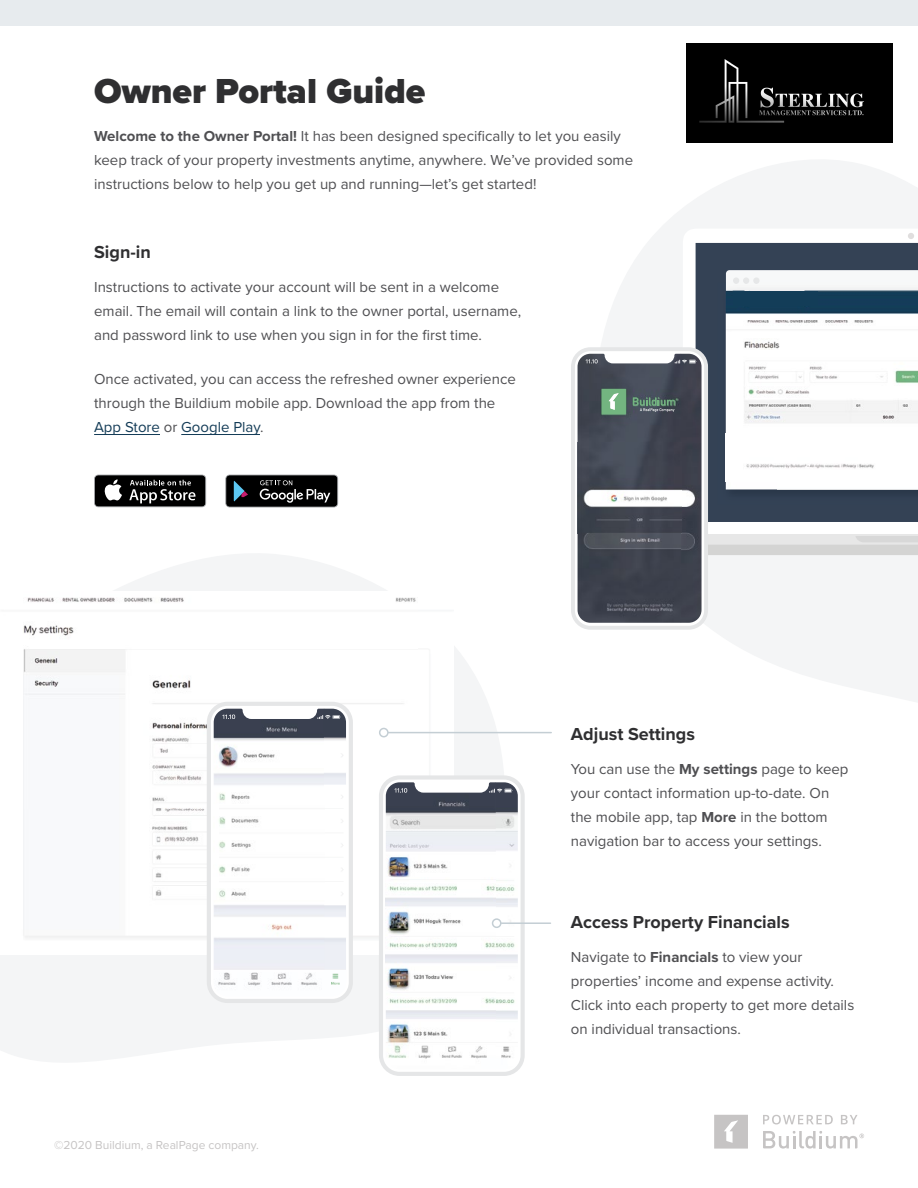
<style>
.page{position:relative;width:918px;height:1188px;background:#fff}
.page>*{position:absolute;margin:0;border:0;box-sizing:border-box;transform-origin:0 0}
.t1{font:900 36px "Proxima Nova";color:#2f2f31}
.t2{font:700 18px "Proxima Nova";color:#2f2f31}
.t3{font:15px/24px "Proxima Nova";color:#4f4f52}
.t4{font:12px "Proxima Nova";color:#c6c4c4}
.s1{font-weight:700}
.s2{color:#143c57}
</style>
<div class="page">
<svg style="left:0;top:554px;width:510px;height:508px;fill:#f4f5f6"></svg>
<img style="left:0;top:592px;width:454px;height:363px">
<div style="left:0;top:0;width:918px;height:26px;background:#e7ebee"></div>
<hr style="left:94px;top:434px;width:66px;height:1px;background:#143c57">
<hr style="left:181px;top:434px;width:79px;height:1px;background:#143c57">
<svg style="left:225px;top:475px;width:113px;height:32px;background:#232527"></svg>
<svg style="left:94px;top:475px;width:112px;height:32px;background:#343434"></svg>
<div style="left:207px;top:702px;width:146px;height:301px;background:#e5e6e7;border-radius:21px"></div>
<svg style="left:211px;top:706px;width:138px;height:293px;fill:#fcfdfd"></svg>
<img style="left:214px;top:709px;width:110px;height:191px">
<img style="left:324px;top:709px;width:22px;height:287px">
<img style="left:214px;top:900px;width:12px;height:96px">
<svg style="left:317px;top:715px;width:24px;height:4px"></svg>
<svg style="left:222px;top:715px;width:13px;height:4px"></svg>
<svg style="left:601px;top:160px;width:317px;height:542px;fill:#f4f5f6"></svg>
<svg style="left:683px;top:229px;width:235px;height:305px"></svg>
<svg style="left:708px;top:536px;width:210px;height:19px;background:#dbdbda"></svg>
<hr style="left:630px;top:534px;width:288px;height:2px;background:#e7e7e7">
<svg style="left:908px;top:233px;width:6px;height:6px"></svg>
<div style="left:696px;top:243px;width:222px;height:279px;background:#344255"></div>
<svg style="left:726px;top:270px;width:192px;height:211px;background:#e4e8eb"></svg>
<img style="left:726px;top:291px;width:52px;height:199px">
<img style="left:777px;top:481px;width:141px;height:9px">
<div style="left:733px;top:291px;width:85px;height:15px;background:#133d58"></div>
<div style="left:571px;top:347px;width:137px;height:283px;background:#e5e6e7;border-radius:19px"></div>
<svg style="left:575px;top:351px;width:129px;height:275px;background:#edeeef"></svg>
<img style="left:578px;top:354px;width:124px;height:269px">
<svg style="left:675px;top:359px;width:22px;height:4px"></svg>
<svg style="left:586px;top:359px;width:12px;height:5px"></svg>
<svg style="left:633px;top:397px;width:45px;height:15px"></svg>
<svg style="left:602px;top:389px;width:24px;height:25px"></svg>
<div style="left:379px;top:775px;width:146px;height:301px;background:#e5e6e7;border-radius:21px"></div>
<div style="left:383px;top:780px;width:138px;height:292px;background:#fff;border-radius:17px"></div>
<img style="left:386px;top:782px;width:132px;height:287px">
<svg style="left:489px;top:788px;width:24px;height:5px"></svg>
<svg style="left:394px;top:788px;width:13px;height:5px"></svg>
<div style="left:379px;top:728px;width:10px;height:9px;border:2px solid #c4ced4;border-radius:50%"></div>
<hr style="left:389px;top:732px;width:162px;height:1px;background:#c4ced4">
<div style="left:492px;top:918px;width:10px;height:10px;border:2px solid #c4ced4;border-radius:50%"></div>
<hr style="left:502px;top:922px;width:49px;height:2px;background:#c4ced4">
<svg style="left:714px;top:1115px;width:34px;height:34px"></svg>
<svg style="left:763px;top:1131px;width:101px;height:18px"></svg>
<svg style="left:763px;top:1115px;width:70px;height:9px"></svg>
<svg style="left:841px;top:1115px;width:17px;height:9px"></svg>
<img style="left:686px;top:44px;width:206px;height:98px">
<h1 class="t1" style="left:94px;top:64px;width:333px">Owner Portal Guide</h1>
<p class="t3" style="left:94px;top:123px;width:541px"><span class="s1">Welcome to the Owner Portal!</span> It has been designed specifically to let you easily keep track of your property investments anytime, anywhere. We’ve provided some instructions below to help you get up and running—let’s get started!</p>
<p class="t2" style="left:94px;top:238px;width:58px">Sign-in</p>
<p class="t3" style="left:94px;top:274px;width:429px">Instructions to activate your account will be sent in a welcome email. The email will contain a link to the owner portal, username, and password link to use when you sign in for the first time.</p>
<p class="t3" style="left:94px;top:367px;width:423px">Once activated, you can access the refreshed owner experience through the Buildium mobile app. Download the app from the<br><span class="s2">App Store</span> or <span class="s2">Google Play</span>.</p>
<p class="t4" style="left:54px;top:1136px;width:206px">©2020 Buildium, a RealPage company.</p>
<p class="t2" style="left:571px;top:721px;width:126px">Adjust Settings</p>
<p class="t3" style="left:571px;top:756px;width:279px">You can use the <span class="s1">My settings</span> page to keep your contact information up-to-date. On the mobile app, tap <span class="s1">More</span> in the bottom navigation bar to access your settings.</p>
<p class="t2" style="left:571px;top:909px;width:220px">Access Property Financials</p>
<p class="t3" style="left:571px;top:945px;width:285px">Navigate to <span class="s1">Financials</span> to view your properties’ income and expense activity.<br>Click into each property to get more details on individual transactions.</p>
</div>
